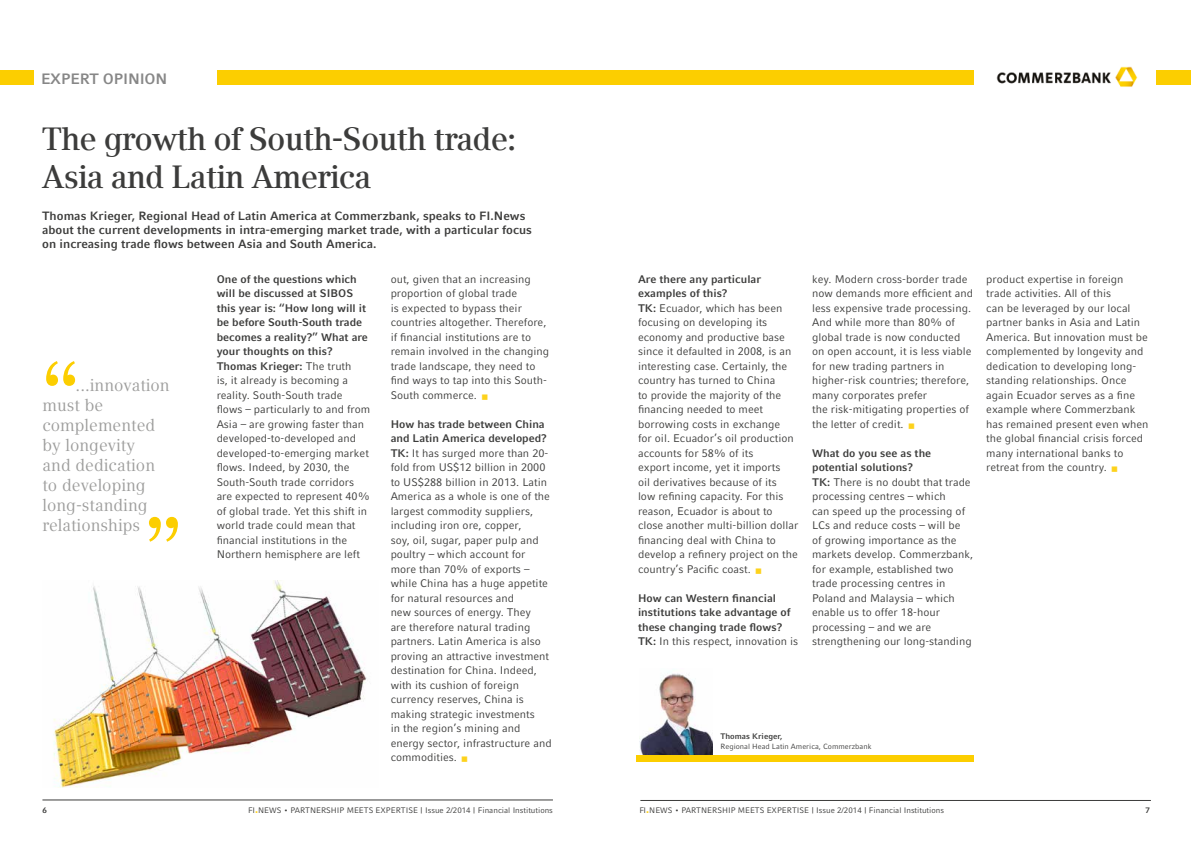
<style>
.page{position:relative;width:1191px;height:842px;background:#fff}
.page>*{position:absolute;margin:0;border:0;box-sizing:border-box;transform-origin:0 0}
.t1{font:700 72px "Commerzbank Compatil Text";color:#fcce00}
.t2{font:600 32px/38px "Compatil Txt Headline";letter-spacing:-.01em;color:#3c3c3b}
.t3{font:17px/20px "Commerzbank Compatil Text";color:#9d9d9c}
.t4{font:700 15px "Commerzbank Compatil Fact";letter-spacing:-.01em;color:#878787}
.t5{font:700 12px/14px "Commerzbank Compatil Fact";color:#3c3c3b}
.t6{font:11px/14.5px "Commerzbank Compatil Fact";color:#3c3c3b}
.t7{font:700 11px/14.5px "Commerzbank Compatil Fact";color:#3c3c3b}
.t8{font:8px "Commerzbank Compatil Fact";color:#3c3c3b}
.t9{font:700 8px "Commerzbank Compatil Fact";color:#3c3c3b}
.t10{font:7.5px "Commerzbank Compatil Fact";color:#3c3c3b}
.s1{font-weight:700}
.s2{font-weight:400}
</style>
<div class="page">
<div style="left:0;top:71px;width:34px;height:14px;background:#fcce00"></div>
<div style="left:217px;top:71px;width:756px;height:14px;background:#fcce00"></div>
<div style="left:1156px;top:71px;width:35px;height:14px;background:#fcce00"></div>
<img style="left:996px;top:66px;width:141px;height:21px">
<hr style="left:42px;top:799px;width:511px;height:1px;background:#3c3c3b">
<img style="left:639px;top:673px;width:73px;height:82px">
<div style="left:636px;top:755px;width:337px;height:7px;background:#fcce00"></div>
<hr style="left:640px;top:800px;width:510px;height:1px;background:#3c3c3b">
<img style="left:53px;top:581px;width:314px;height:206px">
<h3 class="t4" style="left:41px;top:69px;width:128px">EXPERT OPINION</h3>
<h2 class="t2" style="left:42px;top:120px;width:475px">The growth of South-South trade:<br>Asia and Latin America</h2>
<p class="t5" style="left:42px;top:209px;width:491px">Thomas Krieger, Regional Head of Latin America at Commerzbank, speaks to FI.News about the current developments in intra-emerging market trade, with a particular focus on increasing trade flows between Asia and South America.</p>
<h1 class="t1" style="left:42px;top:353px;width:39px">“</h1>
<h3 class="t3" style="left:43px;top:375px;width:129px;text-indent:33px">...innovation must be complemented by longevity<br>and dedication to developing long-standing relationships</h3>
<h1 class="t1" style="left:145px;top:509px;width:39px">”</h1>
<p class="t6" style="left:217px;top:271px;width:155px"><span class="s1">One of the questions which will be discussed at SIBOS this year is: “How long will it be before South-South trade becomes a reality?” What are your thoughts on this?<br>Thomas Krieger:</span> The truth<br>is, it already is becoming a reality. South-South trade flows – particularly to and from<br>Asia – are growing faster than developed-to-developed and developed-to-emerging market flows. Indeed, by 2030, the<br>South-South trade corridors are expected to represent 40% of global trade. Yet this shift in world trade could mean that financial institutions in the<br>Northern hemisphere are left</p>
<p class="t6" style="left:391px;top:271px;width:160px">out, given that an increasing proportion of global trade<br>is expected to bypass their countries altogether. Therefore, if financial institutions are to remain involved in the changing trade landscape, they need to find ways to tap into this South-<br>South commerce.</p>
<p class="t6" style="left:391px;top:416px;width:162px"><span class="s1">How has trade between China and Latin America developed?<br>TK:</span> It has surged more than 20- fold from US$12 billion in 2000 to US$288 billion in 2013. Latin<br>America as a whole is one of the largest commodity suppliers, including iron ore, copper,<br>soy, oil, sugar, paper pulp and poultry – which account for more than 70% of exports – while China has a huge appetite for natural resources and<br>new sources of energy. They<br>are therefore natural trading partners. Latin America is also proving an attractive investment destination for China. Indeed, with its cushion of foreign currency reserves, China is making strategic investments<br>in the region’s mining and energy sector, infrastructure and commodities.</p>
<p class="t6" style="left:638px;top:271px;width:162px"><span class="s1">Are there any particular examples of this?<br>TK:</span> Ecuador, which has been focusing on developing its economy and productive base since it defaulted in 2008, is an interesting case. Certainly, the country has turned to China<br>to provide the majority of the financing needed to meet borrowing costs in exchange<br>for oil. Ecuador’s oil production accounts for 58% of its<br>export income, yet it imports<br>oil derivatives because of its<br>low refining capacity. For this reason, Ecuador is about to close another multi-billion dollar financing deal with China to develop a refinery project on the country’s Pacific coast.</p>
<p class="t7" style="left:638px;top:590px;width:162px">How can Western financial institutions take advantage of these changing trade flows?<br>TK: <span class="s2">In this respect, innovation is</span></p>
<p class="t6" style="left:812px;top:271px;width:162px">key. Modern cross-border trade now demands more efficient and less expensive trade processing.<br>And while more than 80% of global trade is now conducted on open account, it is less viable for new trading partners in higher-risk countries; therefore, many corporates prefer<br>the risk-mitigating properties of the letter of credit.</p>
<p class="t6" style="left:812px;top:445px;width:162px"><span class="s1">What do you see as the potential solutions?<br>TK:</span> There is no doubt that trade processing centres – which<br>can speed up the processing of<br>LCs and reduce costs – will be<br>of growing importance as the markets develop. Commerzbank, for example, established two trade processing centres in<br>Poland and Malaysia – which enable us to offer 18-hour processing – and we are strengthening our long-standing</p>
<p class="t6" style="left:986px;top:271px;width:164px">product expertise in foreign trade activities. All of this<br>can be leveraged by our local partner banks in Asia and Latin<br>America. But innovation must be complemented by longevity and dedication to developing long&shy;standing relationships. Once again Ecuador serves as a fine example where Commerzbank has remained present even when the global financial crisis forced many international banks to retreat from the country.</p>
<p class="t9" style="left:720px;top:732px;width:63px">Thomas Krieger,</p>
<p class="t10" style="left:720px;top:742px;width:152px">Regional Head Latin America, Commerzbank</p>
<p class="t9" style="left:42px;top:805px;width:6px">6</p>
<p class="t8" style="left:248px;top:805px;width:306px">FI NEWS • PARTNERSHIP MEETS EXPERTISE | Issue 2/2014 | Financial Institutions</p>
<p class="t8" style="left:639px;top:805px;width:306px">FI NEWS • PARTNERSHIP MEETS EXPERTISE | Issue 2/2014 | Financial Institutions</p>
<p class="t9" style="left:1145px;top:805px;width:6px">7</p>
</div>
